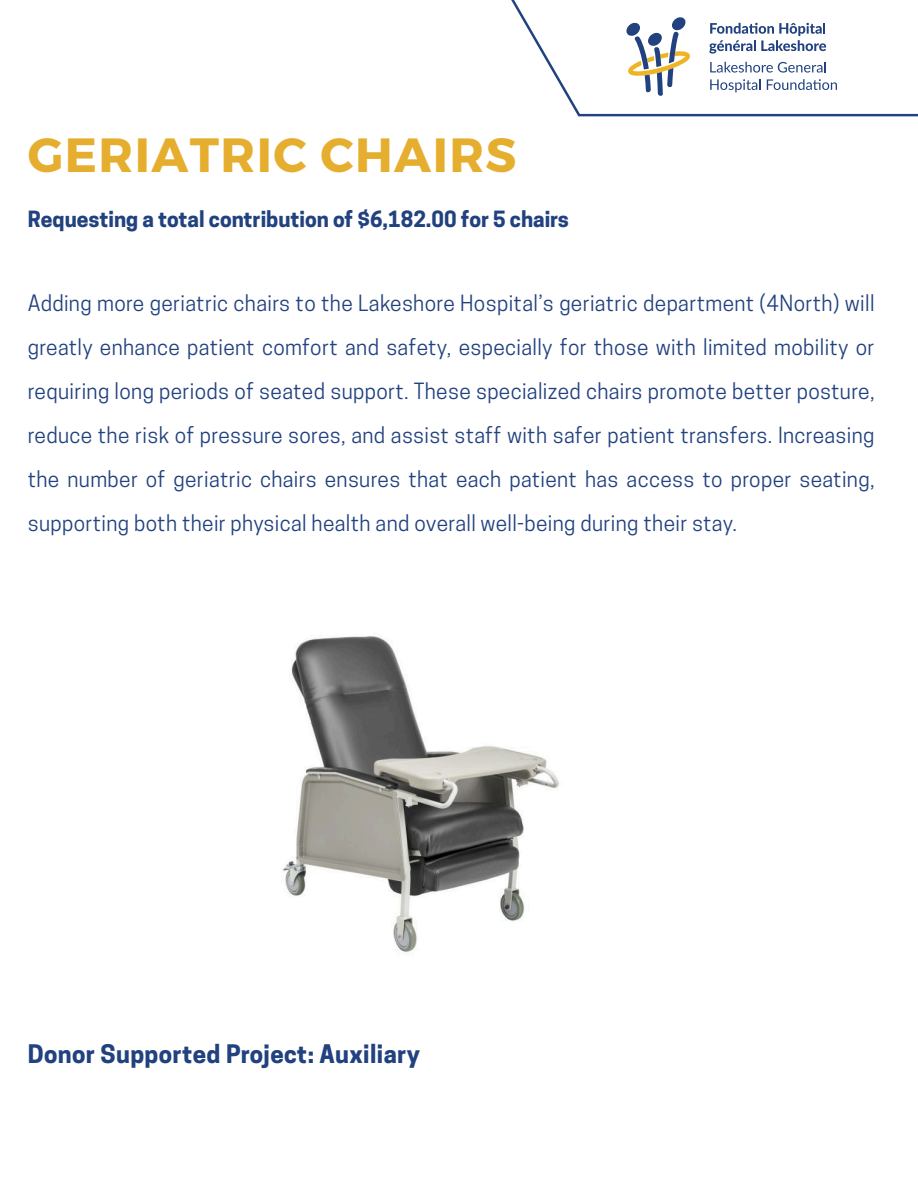
<style>
.page{position:relative;width:918px;height:1188px;background:#fff}
.page>*{position:absolute;margin:0;border:0;box-sizing:border-box;transform-origin:0 0}
.t1{font:700 48px "Montserrat";letter-spacing:.03em;color:#e6ae2f}
.t2{font:700 24px "Cooper Hewitt";letter-spacing:.015em;color:#21417f}
.t3{font:21px/43.8px "Cooper Hewitt";letter-spacing:.015em;color:#21417f;text-align:justify}
.t4{font:700 21px "Cooper Hewitt";color:#21417f}
</style>
<div class="page">
<svg style="left:511px;top:0;width:407px;height:116px"></svg>
<svg style="left:710px;top:62px;width:116px;height:11px"></svg>
<svg style="left:710px;top:79px;width:51px;height:13px"></svg>
<svg style="left:767px;top:79px;width:70px;height:11px"></svg>
<svg style="left:709px;top:23px;width:117px;height:31px"></svg>
<svg style="left:626px;top:17px;width:64px;height:80px"></svg>
<img style="left:282px;top:636px;width:277px;height:316px">
<p class="t1" style="left:28px;top:123px;width:490px">GERIATRIC CHAIRS</p>
<p class="t4" style="left:28px;top:211px;width:543px">Requesting a total contribution of $6,182.00 for 5 chairs</p>
<h1 class="t3" style="left:28px;top:284px;width:848px">Adding more geriatric chairs to the Lakeshore Hospital’s geriatric department (4North) will greatly enhance patient comfort and safety, especially for those with limited mobility or requiring long periods of seated support. These specialized chairs promote better posture, reduce the risk of pressure sores, and assist staff with safer patient transfers. Increasing the number of geriatric chairs ensures that each patient has access to proper seating, supporting both their physical health and overall well-being during their stay.</h1>
<p class="t2" style="left:28px;top:1045px;width:394px">Donor Supported Project: Auxiliary</p>
</div>
